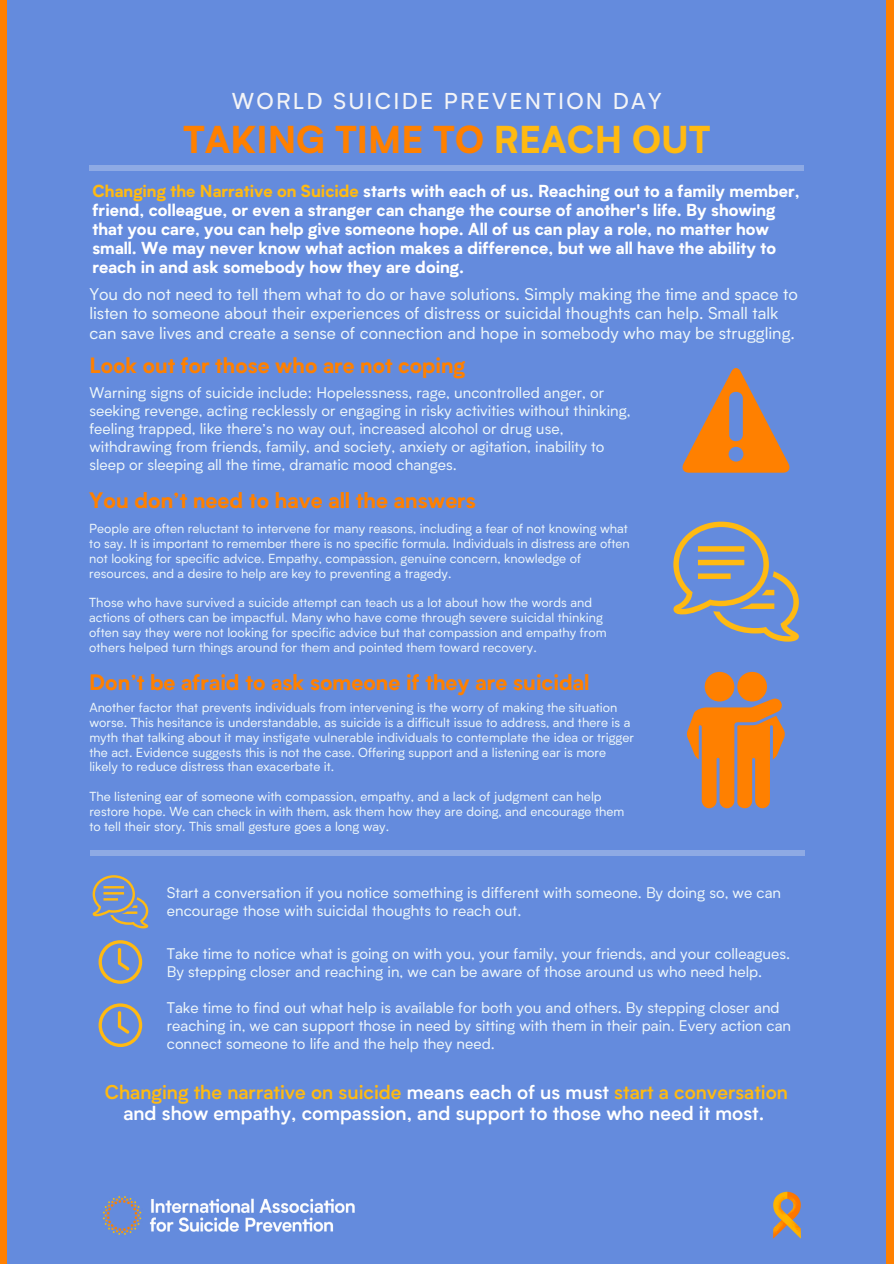
<style>
.page{position:relative;width:894px;height:1264px;background:#fff}
.page>*{position:absolute;margin:0;border:0;box-sizing:border-box;transform-origin:0 0}
.t1{font:800 36.9px "Biotif";color:#ff8000}
.t2{font:22.2px "Biotif";letter-spacing:.1em;color:#f3f4f7}
.t3{font:800 21.15px "Biotif";color:#ff8000}
.t4{font:800 21px "Biotif";color:#ff8000}
.t5{font:600 19.05px/20.2px "Biotif";color:#fff;text-align:center}
.t6{font:800 16.5px/19.2px "Biotif";color:#fff}
.t7{font:16.5px/19.2px "Biotif";color:#eef7fa}
.t8{font:15px/18px "Biotif";color:#eef7fa}
.t9{font:12.75px/14.9px "Biotif";color:#eef7fa}
.s1{color:#ffba12}
</style>
<div class="page">
<div style="left:0;top:0;width:893px;height:1263px;background:#648bdd"></div>
<div style="left:89px;top:165px;width:715px;height:6px;background:#8eaae4"></div>
<svg style="left:686px;top:672px;width:99px;height:137px"></svg>
<svg style="left:682px;top:368px;width:108px;height:104px"></svg>
<svg style="left:673px;top:521px;width:125px;height:120px"></svg>
<div style="left:0;top:0;width:7px;height:959px;background:#ff8000"></div>
<div style="left:0;top:512px;width:7px;height:751px;background:#ff8000"></div>
<div style="left:886px;top:0;width:7px;height:877px;background:#ff8000"></div>
<div style="left:886px;top:414px;width:7px;height:849px;background:#ff8000"></div>
<div style="left:90px;top:849px;width:714px;height:6px;background:#8eaae4"></div>
<svg style="left:92px;top:875px;width:56px;height:53px"></svg>
<svg style="left:98px;top:940px;width:44px;height:43px"></svg>
<svg style="left:98px;top:1003px;width:44px;height:44px"></svg>
<img style="left:773px;top:1191px;width:28px;height:48px">
<img style="left:102px;top:1196px;width:253px;height:39px">
<h2 class="t2" style="left:232px;top:88px;width:431px">WORLD SUICIDE PREVENTION DAY</h2>
<h3 class="t1" style="left:183px;top:118px;width:529px">TAKING TIME TO <span class="s1">REACH OUT</span></h3>
<h6 class="t6" style="left:92px;top:181px;width:708px"><span class="s1">Changing the Narrative on Suicide</span> starts with each of us. Reaching out to a family member, friend, colleague, or even a stranger can change the course of another's life. By showing that you care, you can help give someone hope. All of us can play a role, no matter how small. We may never know what action makes a difference, but we all have the ability to reach in and ask somebody how they are doing.</h6>
<h6 class="t7" style="left:89px;top:284px;width:709px">You do not need to tell them what to do or have solutions. Simply making the time and space to listen to someone about their experiences of distress or suicidal thoughts can help. Small talk can save lives and create a sense of connection and hope in somebody who may be struggling.</h6>
<p class="t4" style="left:89px;top:353px;width:377px">Look out for those who are not coping</p>
<h3 class="t8" style="left:89px;top:383px;width:542px">Warning signs of suicide include: Hopelessness, rage, uncontrolled anger, or seeking revenge, acting recklessly or engaging in risky activities without thinking, feeling trapped, like there’s no way out, increased alcohol or drug use, withdrawing from friends, family, and society, anxiety or agitation, inability to sleep or sleeping all the time, dramatic mood changes.</h3>
<p class="t3" style="left:89px;top:488px;width:388px">You don’t need to have all the answers</p>
<h1 class="t9" style="left:89px;top:521px;width:542px">People are often reluctant to intervene for many reasons, including a fear of not knowing what to say. It is important to remember there is no specific formula. Individuals in distress are often not looking for specific advice. Empathy, compassion, genuine concern, knowledge of resources, and a desire to help are key to preventing a tragedy.</h1>
<h5 class="t9" style="left:89px;top:595px;width:518px">Those who have survived a suicide attempt can teach us a lot about how the words and actions of others can be impactful. Many who have come through severe suicidal thinking often say they were not looking for specific advice but that compassion and empathy from others helped turn things around for them and pointed them toward recovery.</h5>
<p class="t3" style="left:89px;top:670px;width:501px">Don’t be afraid to ask someone if they are suicidal</p>
<p class="t9" style="left:89px;top:699px;width:546px">Another factor that prevents individuals from intervening is the worry of making the situation worse. This hesitance is understandable, as suicide is a difficult issue to address, and there is a myth that talking about it may instigate vulnerable individuals to contemplate the idea or trigger the act. Evidence suggests this is not the case. Offering support and a listening ear is more likely to reduce distress than exacerbate it.</p>
<h3 class="t9" style="left:89px;top:788px;width:536px">The listening ear of someone with compassion, empathy, and a lack of judgment can help restore hope. We can check in with them, ask them how they are doing, and encourage them to tell their story. This small gesture goes a long way.</h3>
<p class="t8" style="left:167px;top:883px;width:615px">Start a conversation if you notice something is different with someone. By doing so, we can encourage those with suicidal thoughts to reach out.</p>
<p class="t8" style="left:167px;top:943px;width:624px">Take time to notice what is going on with you, your family, your friends, and your colleagues.<br>By stepping closer and reaching in, we can be aware of those around us who need help.</p>
<p class="t8" style="left:167px;top:998px;width:625px">Take time to find out what help is available for both you and others. By stepping closer and reaching in, we can support those in need by sitting with them in their pain. Every action can connect someone to life and the help they need.</p>
<p class="t5" style="left:105px;top:1082px;width:684px"><span class="s1">Changing the narrative on suicide</span> means each of us must <span class="s1">start a conversation </span>and show empathy, compassion, and support to those who need it most.</p>
</div>
